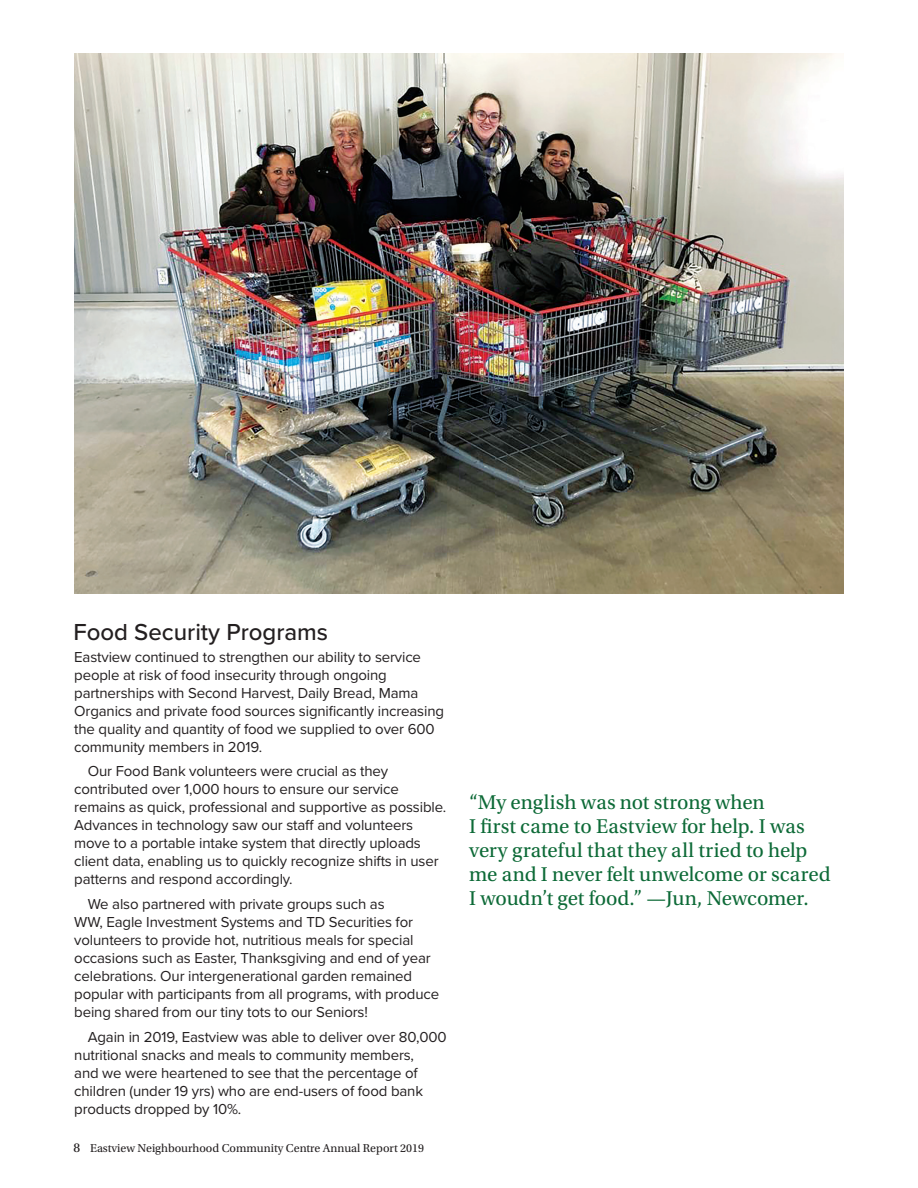
<style>
.page{position:relative;width:918px;height:1188px;background:#fff}
.page>*{position:absolute;margin:0;border:0;box-sizing:border-box;transform-origin:0 0}
.t1{font:500 24px "Proxima Nova";color:#231f20}
.t2{font:21px/24px "Utopia Std";color:#0d6a37}
.t3{font:15px/18px "Proxima Nova";letter-spacing:-.01em;color:#231f20}
.t4{font:12px "Utopia Std";color:#231f20}
.s1{font-size:13.5px}
</style>
<div class="page">
<img style="left:74px;top:53px;width:770px;height:541px">
<p class="t1" style="left:73px;top:614px;width:256px">Food Security Programs</p>
<p class="t3" style="left:74px;top:647px;width:371px">Eastview continued to strengthen our ability to service people at risk of food insecurity through ongoing partnerships with Second Harvest, Daily Bread, Mama Organics and private food sources significantly increasing the quality and quantity of food we supplied to over 600 community members in 2019.</p>
<p class="t3" style="left:74px;top:762px;width:374px;text-indent:14px">Our Food Bank volunteers were crucial as they contributed over 1,000 hours to ensure our service remains as quick, professional and supportive as possible.<br>Advances in technology saw our staff and volunteers move to a portable intake system that directly uploads client data, enabling us to quickly recognize shifts in user patterns and respond accordingly.</p>
<p class="t3" style="left:74px;top:894px;width:366px;text-indent:14px">We also partnered with private groups such as<br>WW, Eagle Investment Systems and TD Securities for volunteers to provide hot, nutritious meals for special occasions such as Easter, Thanksgiving and end of year celebrations. Our intergenerational garden remained popular with participants from all programs, with produce being shared from our tiny tots to our Seniors!</p>
<p class="t3" style="left:74px;top:1027px;width:374px;text-indent:14px">Again in 2019, Eastview was able to deliver over 80,000 nutritional snacks and meals to community members,<br>and we were heartened to see that the percentage of children (under 19 yrs) who are end-users of food bank products dropped by 10%.</p>
<p class="t4" style="left:73px;top:1141px;width:352px"><span class="s1">8</span> Eastview Neighbourhood Community Centre Annual Report 2019</p>
<p class="t2" style="left:469px;top:790px;width:363px">“My english was not strong when<br>I first came to Eastview for help. I was very grateful that they all tried to help me and I never felt unwelcome or scared I woudn’t get food.” —Jun, Newcomer.</p>
</div>
